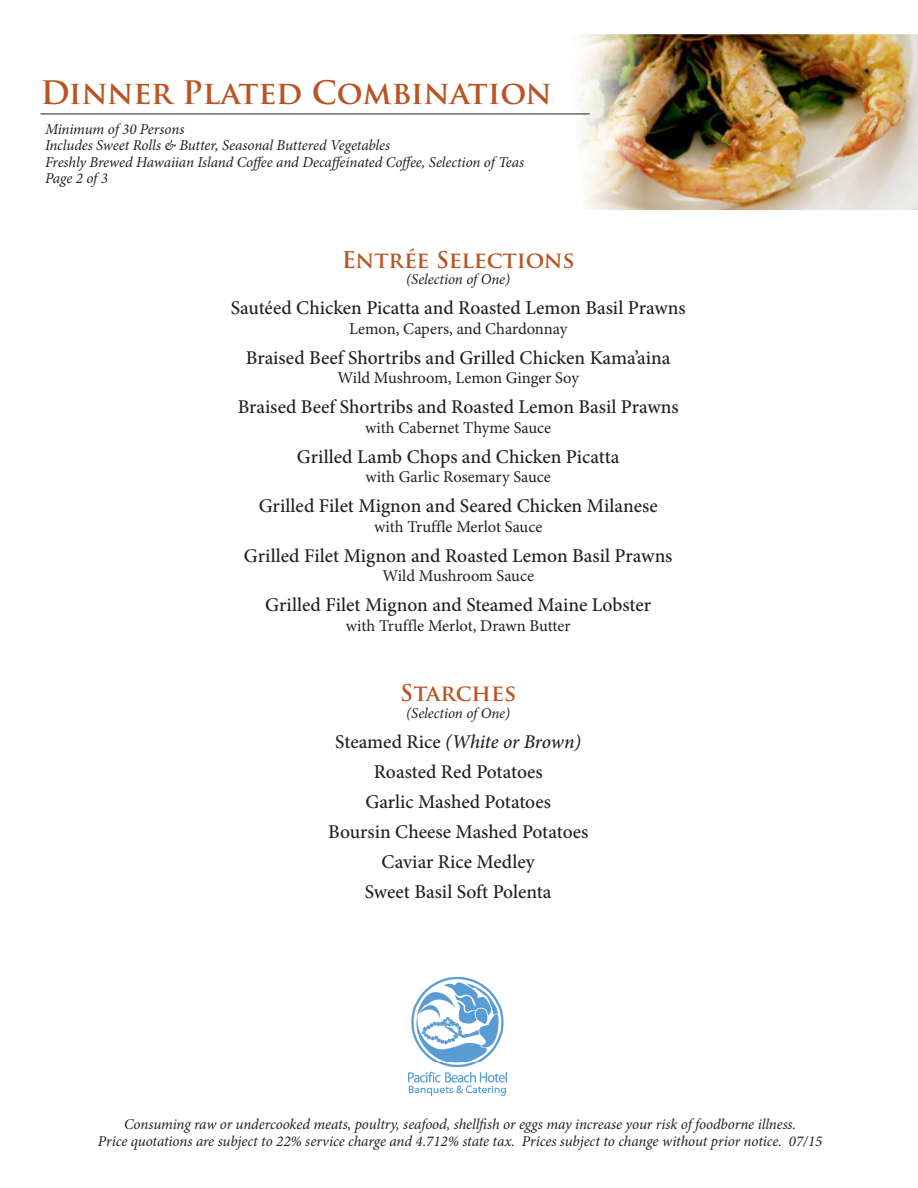
<style>
.page{position:relative;width:918px;height:1188px;background:#fff}
.page>*{position:absolute;margin:0;border:0;box-sizing:border-box;transform-origin:0 0}
.t1{font:700 31.5px "Trajan Pro";letter-spacing:-.005em;color:#b95524}
.t2{font:700 22.5px "Trajan Pro";color:#b95524}
.t3{font:500 19.5px/30px "Minion Pro";color:#241f1f;text-align:center}
.t4{font:16.5px "Minion Pro";color:#241f1f}
.t5{font:italic 15px/16.5px "Minion Pro";letter-spacing:-.005em;color:#241f1f;text-align:center}
.s1{font-style:italic}
</style>
<div class="page">
<img style="left:565px;top:34px;width:353px;height:176px">
<hr style="left:40px;top:114px;width:550px;height:1px;background:#241f1f">
<img style="left:409px;top:977px;width:97px;height:119px">
<h1 class="t1" style="left:40px;top:73px;width:513px">Dinner Plated Combination</h1>
<p class="t5" style="left:45px;top:121px;width:481px;text-align:left">Minimum of 30 Persons<br>Includes Sweet Rolls &amp; Butter, Seasonal Buttered Vegetables<br>Freshly Brewed Hawaiian Island Coffee and Decaffeinated Coffee, Selection of Teas Page 2 of 3</p>
<p class="t2" style="left:342px;top:245px;width:235px">Entrée Selections</p>
<p class="t5" style="left:406px;top:271px;width:106px">(Selection of One)</p>
<p class="t3" style="left:231px;top:293px;width:456px">Sautéed Chicken Picatta and Roasted Lemon Basil Prawns</p>
<p class="t4" style="left:349px;top:317px;width:220px">Lemon, Capers, and Chardonnay</p>
<p class="t3" style="left:246px;top:342px;width:426px">Braised Beef Shortribs and Grilled Chicken Kama’aina</p>
<p class="t4" style="left:337px;top:367px;width:243px">Wild Mushroom, Lemon Ginger Soy</p>
<p class="t3" style="left:238px;top:392px;width:443px">Braised Beef Shortribs and Roasted Lemon Basil Prawns</p>
<p class="t4" style="left:365px;top:416px;width:187px">with Cabernet Thyme Sauce</p>
<p class="t3" style="left:297px;top:441px;width:324px">Grilled Lamb Chops and Chicken Picatta</p>
<p class="t4" style="left:366px;top:466px;width:187px">with Garlic Rosemary Sauce</p>
<p class="t3" style="left:259px;top:491px;width:400px">Grilled Filet Mignon and Seared Chicken Milanese</p>
<p class="t4" style="left:374px;top:515px;width:170px">with Truffle Merlot Sauce</p>
<p class="t3" style="left:244px;top:540px;width:430px">Grilled Filet Mignon and Roasted Lemon Basil Prawns</p>
<p class="t4" style="left:382px;top:565px;width:153px">Wild Mushroom Sauce</p>
<p class="t3" style="left:265px;top:590px;width:387px">Grilled Filet Mignon and Steamed Maine Lobster</p>
<p class="t4" style="left:346px;top:614px;width:226px">with Truffle Merlot, Drawn Butter</p>
<p class="t2" style="left:400px;top:679px;width:118px">Starches</p>
<p class="t5" style="left:406px;top:704px;width:106px">(Selection of One)</p>
<p class="t3" style="left:328px;top:726px;width:262px">Steamed Rice <span class="s1">(White or Brown)<br></span>Roasted Red Potatoes<br>Garlic Mashed Potatoes<br>Boursin Cheese Mashed Potatoes<br>Caviar Rice Medley<br>Sweet Basil Soft Polenta</p>
<p class="t5" style="left:98px;top:1116px;width:726px">Consuming raw or undercooked meats, poultry, seafood, shellfish or eggs may increase your risk of foodborne illness.<br>Price quotations are subject to 22% service charge and 4.712% state tax. Prices subject to change without prior notice. 07/15</p>
</div>
